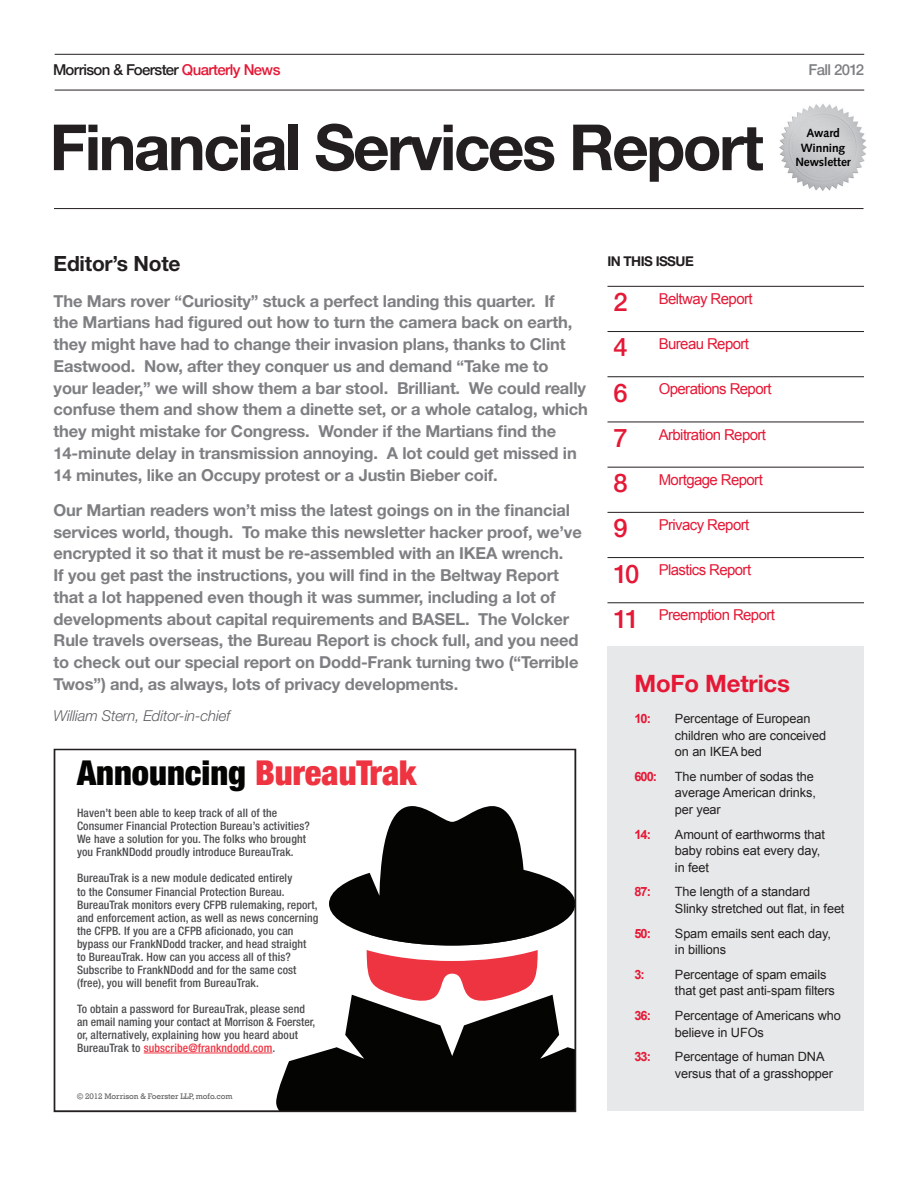
<style>
.page{position:relative;width:918px;height:1188px;background:#fff}
.page>*{position:absolute;margin:0;border:0;box-sizing:border-box;transform-origin:0 0}
.t1{font:300 condensed 341.25px "Helvetica Neue LT";color:#040503}
.t2{font:700 63.75px "Helvetica Neue LT Std";letter-spacing:-.04em;color:#231f20}
.t3{font:900 condensed 34.35px "Helvetica Neue LT Std";color:#040503}
.t4{font:700 24px "Helvetica Neue LT Std";letter-spacing:-.01em;color:#e51836}
.t5{font:700 21px "Helvetica Neue LT Std";letter-spacing:-.01em;color:#231f20}
.t6{font:700 16.5px/21.8px "Helvetica Neue LT Std";letter-spacing:-.01em;color:#7d7f82}
.t7{font:15px "Arial";letter-spacing:-.04em;color:#e51836}
.t8{font:500 15px "Helvetica Neue LT";letter-spacing:-.04em;color:#231f20}
.t9{font:italic 300 15px "Helvetica Neue LT Std";letter-spacing:-.01em;color:#5f5f62}
.t10{font:500 15px "Helvetica Neue LT";letter-spacing:-.04em;color:#7d7f82}
.t11{font:700 13.5px "Helvetica Neue LT Std";letter-spacing:-.04em;color:#231f20}
.t12{font:12.75px/16.5px "Arial";letter-spacing:-.01em;color:#231f20}
.t13{font:700 12.75px "Arial";letter-spacing:-.075em;color:#e51836}
.t14{font:700 12px/14.4px "Syntax Com";letter-spacing:-.01em;color:#000001;text-align:center}
.t15{font:500 condensed 11.7px/13px "Helvetica Neue LT Std";letter-spacing:.01em;color:#4c4d4f}
.t16{font:8.25px "Rockwell";letter-spacing:-.01em;color:#5f6062}
.s1{color:#e51836}
.s2{color:#ee3341}
.s3{font-family:"Helvetica Neue LT";font-weight:500;font-size:25.5px}
</style>
<div class="page">
<hr style="left:55px;top:90px;width:809px;height:1px;background:#231f20">
<hr style="left:55px;top:54px;width:809px;height:1px;background:#231f20">
<hr style="left:608px;top:286px;width:44px;height:1px;background:#231f20">
<hr style="left:652px;top:286px;width:212px;height:1px;background:#231f20">
<hr style="left:608px;top:331px;width:44px;height:1px;background:#231f20">
<hr style="left:652px;top:331px;width:212px;height:1px;background:#231f20">
<hr style="left:608px;top:376px;width:44px;height:1px;background:#231f20">
<hr style="left:652px;top:376px;width:212px;height:1px;background:#231f20">
<hr style="left:608px;top:422px;width:44px;height:1px;background:#231f20">
<hr style="left:652px;top:422px;width:212px;height:1px;background:#231f20">
<hr style="left:608px;top:467px;width:44px;height:1px;background:#231f20">
<hr style="left:652px;top:467px;width:212px;height:1px;background:#231f20">
<hr style="left:608px;top:512px;width:44px;height:1px;background:#231f20">
<hr style="left:652px;top:512px;width:212px;height:1px;background:#231f20">
<hr style="left:608px;top:557px;width:44px;height:1px;background:#231f20">
<hr style="left:652px;top:557px;width:212px;height:1px;background:#231f20">
<hr style="left:608px;top:602px;width:44px;height:1px;background:#231f20">
<hr style="left:652px;top:602px;width:212px;height:1px;background:#231f20">
<div style="left:608px;top:646px;width:256px;height:465px;background:#e7e8e9"></div>
<hr style="left:54px;top:208px;width:810px;height:1px;background:#231f20">
<img style="left:780px;top:104px;width:87px;height:87px">
<svg style="left:143px;top:806px;width:430px;height:303px"></svg>
<div style="left:54px;top:749px;width:522px;height:363px;border:2px solid #231f20"></div>
<p class="t8" style="left:53px;top:61px;width:229px">Morrison &amp; Foerster <span class="s1">Quarterly News</span></p>
<p class="t10" style="left:808px;top:61px;width:57px">Fall 2012</p>
<h2 class="t2" style="left:50px;top:108px;width:716px">Financial Services Report</h2>
<p class="t14" style="left:795px;top:126px;width:57px">Award<br>Winning<br>Newsletter</p>
<p class="t5" style="left:54px;top:251px;width:128px">Editor’s Note</p>
<p class="t6" style="left:54px;top:290px;width:536px">The Mars rover “Curiosity” stuck a perfect landing this quarter. If<br>the Martians had figured out how to turn the camera back on earth, they might have had to change their invasion plans, thanks to Clint Eastwood. Now, after they conquer us and demand “Take me to<br>your leader,” we will show them a bar stool. Brilliant. We could really confuse them and show them a dinette set, or a whole catalog, which they might mistake for Congress. Wonder if the Martians find the 14-minute delay in transmission annoying. A lot could get missed in 14 minutes, like an Occupy protest or a Justin Bieber coif.</p>
<p class="t6" style="left:54px;top:499px;width:530px">Our Martian readers won’t miss the latest goings on in the financial services world, though. To make this newsletter hacker proof, we’ve encrypted it so that it must be re-assembled with an IKEA wrench.<br>If you get past the instructions, you will find in the Beltway Report that a lot happened even though it was summer, including a lot of developments about capital requirements and BASEL. The Volcker Rule travels overseas, the Bureau Report is chock full, and you need to check out our special report on Dodd-Frank turning two (“Terrible Twos”) and, as always, lots of privacy developments.</p>
<p class="t9" style="left:54px;top:706px;width:178px">William Stern, Editor-in-chief</p>
<h3 class="t3" style="left:77px;top:752px;width:341px">Announcing <span class="s2">BureauTrak</span></h3>
<p class="t15" style="left:77px;top:806px;width:234px">Haven’t been able to keep track of all of the Consumer Financial Protection Bureau’s activities?<br>We have a solution for you. The folks who brought you FrankNDodd proudly introduce BureauTrak.</p>
<p class="t15" style="left:77px;top:872px;width:243px">BureauTrak is a new module dedicated entirely<br>to the Consumer Financial Protection Bureau.<br>BureauTrak monitors every CFPB rulemaking, report, and enforcement action, as well as news concerning the CFPB. If you are a CFPB aficionado, you can bypass our FrankNDodd tracker, and head straight<br>to BureauTrak. How can you access all of this?<br>Subscribe to FrankNDodd and for the same cost (free), you will benefit from BureauTrak.</p>
<p class="t15" style="left:77px;top:1002px;width:240px">To obtain a password for BureauTrak, please send an email naming your contact at Morrison &amp; Foerster, or, alternatively, explaining how you heard about BureauTrak to <span class="s2">subscribe@frankndodd.com</span>.</p>
<p class="t16" style="left:77px;top:1091px;width:157px">© 2012 Morrison &amp; Foerster LLP, mofo.com</p>
<p class="t11" style="left:608px;top:253px;width:86px">In this issue</p>
<p class="t7" style="left:614px;top:289px;width:141px"><span class="s3">2</span> Beltway Report</p>
<p class="t7" style="left:614px;top:334px;width:137px"><span class="s3">4</span> Bureau Report</p>
<p class="t7" style="left:614px;top:379px;width:160px"><span class="s3">6</span> Operations Report</p>
<p class="t7" style="left:614px;top:425px;width:154px"><span class="s3">7</span> Arbitration Report</p>
<p class="t7" style="left:614px;top:470px;width:151px"><span class="s3">8</span> Mortgage Report</p>
<p class="t7" style="left:614px;top:515px;width:137px"><span class="s3">9</span> Privacy Report</p>
<p class="t7" style="left:614px;top:560px;width:139px"><span class="s3">10</span> Plastics Report</p>
<p class="t7" style="left:614px;top:605px;width:163px"><span class="s3">11</span> Preemption Report</p>
<h3 class="t4" style="left:634px;top:668px;width:157px">MoFo Metrics</h3>
<p class="t13" style="left:635px;top:710px;width:18px">10:</p>
<p class="t12" style="left:675px;top:710px;width:153px">Percentage of European children who are conceived on an IKEA bed</p>
<p class="t13" style="left:635px;top:768px;width:24px">600:</p>
<p class="t12" style="left:675px;top:768px;width:142px">The number of sodas the average American drinks, per year</p>
<p class="t13" style="left:635px;top:826px;width:18px">14:</p>
<p class="t12" style="left:675px;top:826px;width:152px">Amount of earthworms that baby robins eat every day, in feet</p>
<p class="t13" style="left:635px;top:883px;width:18px">87:</p>
<p class="t12" style="left:675px;top:884px;width:171px">The length of a standard<br>Slinky stretched out flat, in feet</p>
<p class="t13" style="left:635px;top:925px;width:18px">50:</p>
<p class="t12" style="left:675px;top:925px;width:158px">Spam emails sent each day, in billions</p>
<p class="t13" style="left:635px;top:966px;width:12px">3:</p>
<p class="t12" style="left:675px;top:966px;width:161px">Percentage of spam emails that get past anti-spam filters</p>
<p class="t13" style="left:635px;top:1007px;width:18px">36:</p>
<p class="t12" style="left:675px;top:1007px;width:168px">Percentage of Americans who believe in UFOs</p>
<p class="t13" style="left:635px;top:1048px;width:18px">33:</p>
<p class="t12" style="left:675px;top:1049px;width:160px">Percentage of human DNA versus that of a grasshopper</p>
<h1 class="t1" style="left:666px;top:818px;width:314px">Bu</h1>
</div>
